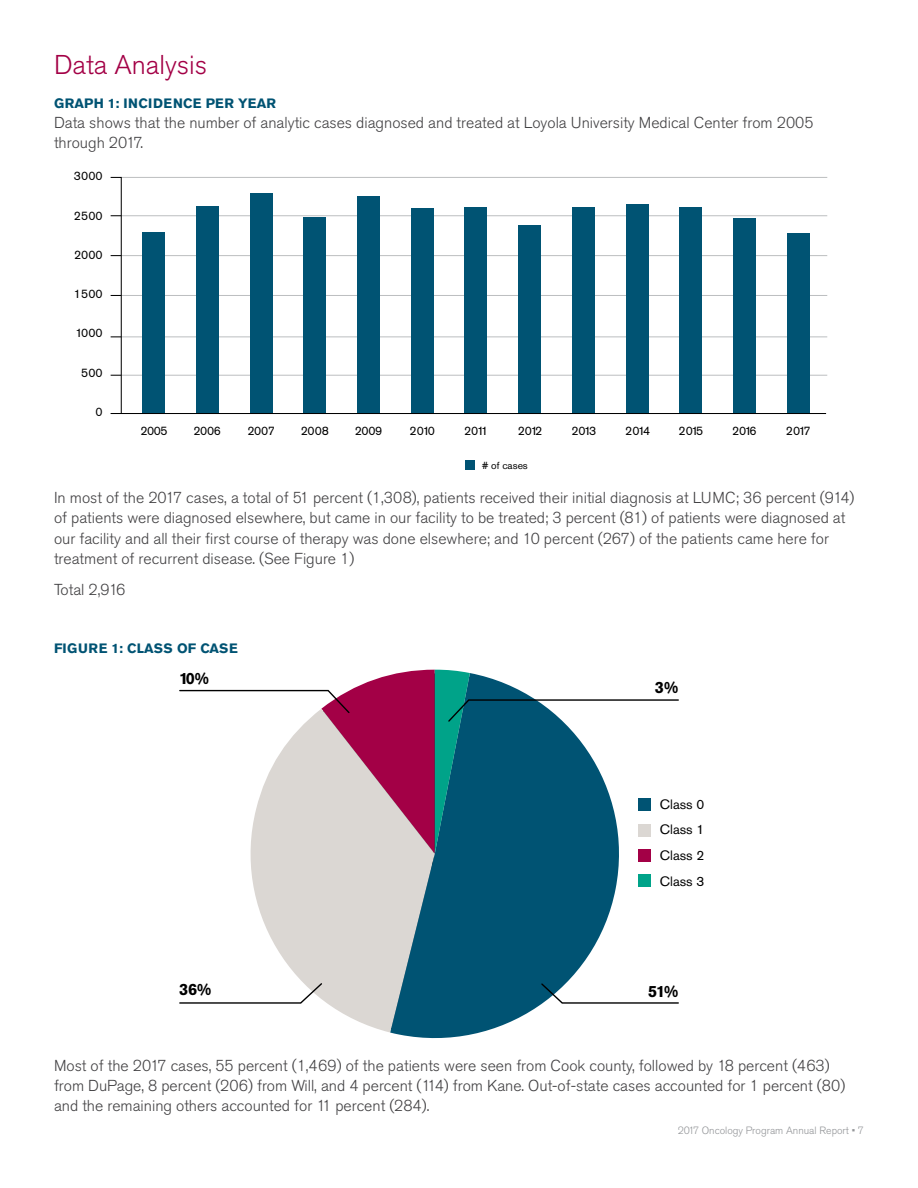
<style>
.page{position:relative;width:918px;height:1188px;background:#fff}
.page>*{position:absolute;margin:0;border:0;box-sizing:border-box;transform-origin:0 0}
.t1{font:300 27px "Akzidenz Grotesk Pro";color:#a30046}
.t2{font:700 16.2px "Akzidenz Grotesk Pro";color:#000}
.t3{font:300 15.75px/20.2px "Akzidenz Grotesk Pro";color:#414042}
.t4{font:300 15.75px "Akzidenz Grotesk Pro";letter-spacing:-.025em;color:#414042}
.t5{font:700 13.5px "Akzidenz Grotesk Pro";letter-spacing:.01em;color:#005373}
.t6{font:13.5px/25.7px "Akzidenz Grotesk Pro";color:#000;text-align:justify}
.t7{font:12.3px "Akzidenz Grotesk Pro";letter-spacing:-.02em;color:#000}
.t8{font:300 10.5px "Akzidenz Grotesk Pro";color:#939598}
.t9{font:10.2px "Akzidenz Grotesk Pro";color:#000}
</style>
<div class="page">
<svg style="left:328px;top:1004px;width:62px;height:29px;fill:#dbd7d3"></svg>
<svg style="left:390px;top:673px;width:152px;height:365px;fill:#005373"></svg>
<svg style="left:352px;top:670px;width:118px;height:19px"></svg>
<svg style="left:179px;top:689px;width:500px;height:315px"></svg>
<div style="left:465px;top:460px;width:10px;height:10px;background:#005373"></div>
<svg style="left:110px;top:176px;width:717px;height:238px"></svg>
<h1 class="t1" style="left:54px;top:47px;width:155px">Data Analysis</h1>
<p class="t5" style="left:54px;top:94px;width:223px">GRAPH 1: INCIDENCE PER YEAR</p>
<p class="t3" style="left:54px;top:112px;width:761px">Data shows that the number of analytic cases diagnosed and treated at Loyola University Medical Center from 2005 through 2017.</p>
<p class="t7" style="left:74px;top:168px;width:30px">3000</p>
<p class="t7" style="left:74px;top:207px;width:30px">2500</p>
<p class="t7" style="left:74px;top:246px;width:30px">2000</p>
<p class="t7" style="left:74px;top:286px;width:30px">1500</p>
<p class="t7" style="left:75px;top:325px;width:29px">1000</p>
<p class="t7" style="left:81px;top:364px;width:23px">500</p>
<p class="t7" style="left:96px;top:403px;width:9px">0</p>
<p class="t7" style="left:140px;top:423px;width:29px">2005</p>
<p class="t7" style="left:194px;top:423px;width:29px">2006</p>
<p class="t7" style="left:247px;top:423px;width:29px">2007</p>
<p class="t7" style="left:301px;top:423px;width:29px">2008</p>
<p class="t7" style="left:355px;top:423px;width:29px">2009</p>
<p class="t7" style="left:410px;top:423px;width:27px">2010</p>
<p class="t7" style="left:464px;top:423px;width:26px">2011</p>
<p class="t7" style="left:518px;top:423px;width:26px">2012</p>
<p class="t7" style="left:571px;top:423px;width:26px">2013</p>
<p class="t7" style="left:625px;top:423px;width:26px">2014</p>
<p class="t7" style="left:679px;top:423px;width:26px">2015</p>
<p class="t7" style="left:732px;top:423px;width:26px">2016</p>
<p class="t7" style="left:786px;top:423px;width:26px">2017</p>
<p class="t9" style="left:482px;top:459px;width:48px"># of cases</p>
<p class="t3" style="left:54px;top:487px;width:802px">In most of the 2017 cases, a total of 51 percent (1,308), patients received their initial diagnosis at LUMC; 36 percent (914) of patients were diagnosed elsewhere, but came in our facility to be treated; 3 percent (81) of patients were diagnosed at our facility and all their first course of therapy was done elsewhere; and 10 percent (267) of the patients came here for treatment of recurrent disease. (See Figure 1)</p>
<p class="t4" style="left:54px;top:579px;width:73px">Total 2,916</p>
<p class="t5" style="left:54px;top:640px;width:185px">FIGURE 1: CLASS OF CASE</p>
<p class="t2" style="left:179px;top:668px;width:31px">10%</p>
<p class="t2" style="left:179px;top:979px;width:34px">36%</p>
<p class="t2" style="left:655px;top:676px;width:25px">3%</p>
<p class="t6" style="left:660px;top:791px;width:46px">Class 0<br>Class 1<br>Class 2<br>Class 3</p>
<p class="t2" style="left:648px;top:980px;width:32px">51%</p>
<p class="t3" style="left:54px;top:1055px;width:793px">Most of the 2017 cases, 55 percent (1,469) of the patients were seen from Cook county, followed by 18 percent (463) from DuPage, 8 percent (206) from Will, and 4 percent (114) from Kane. Out-of-state cases accounted for 1 percent (80) and the remaining others accounted for 11 percent (284).</p>
<p class="t8" style="left:678px;top:1124px;width:188px">2017 Oncology Program Annual Report • 7</p>
</div>
